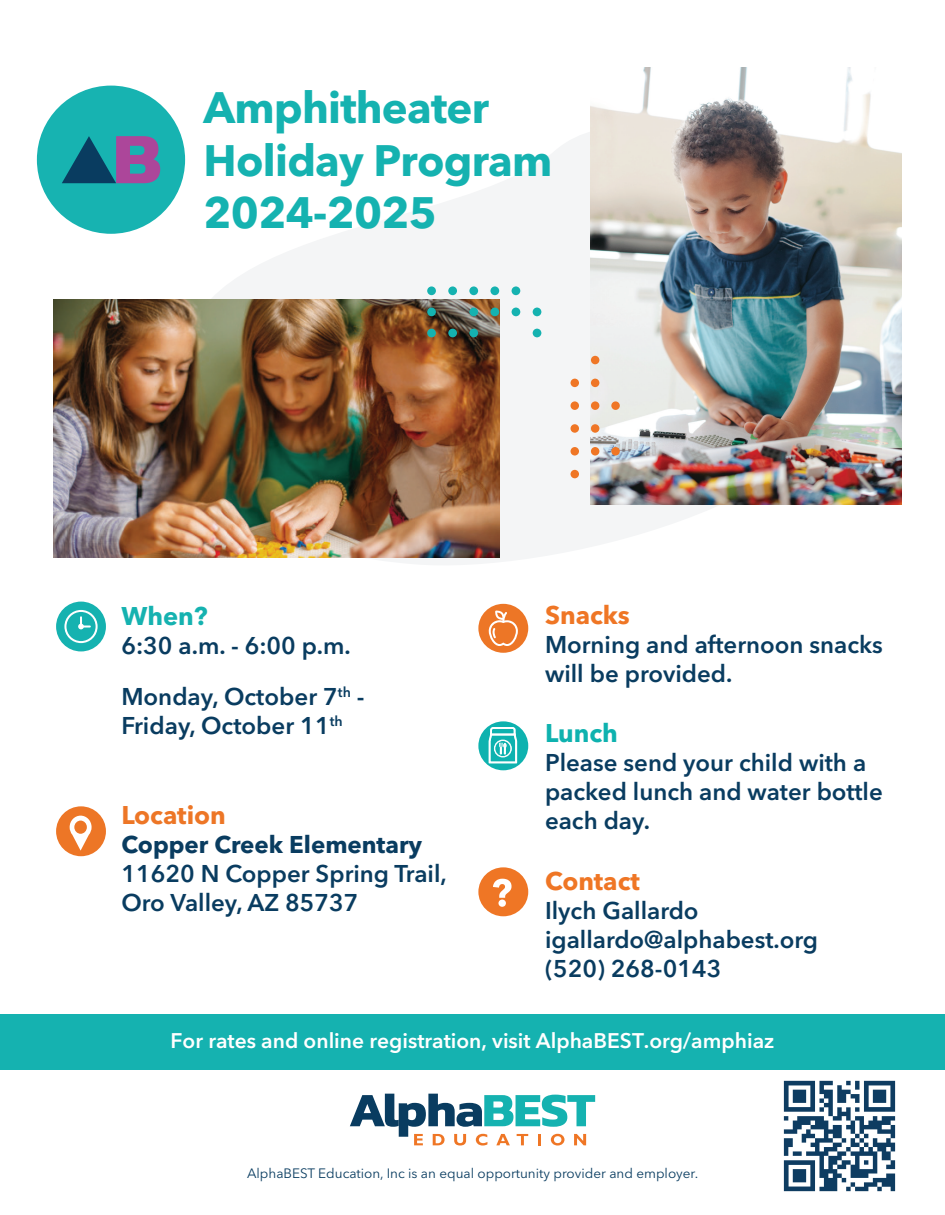
<style>
.page{position:relative;width:945px;height:1215px;background:#fff}
.page>*{position:absolute;margin:0;border:0;box-sizing:border-box;transform-origin:0 0}
.t1{font:700 43.65px/52.3px "Avenir Next LT Pro";letter-spacing:-.015em;color:#15b2b0}
.t2{font:700 25.35px "Avenir Next LT Pro";color:#ef7625}
.t3{font:700 25.35px "Avenir Next LT Pro";color:#ed7626}
.t4{font:700 25.35px "Avenir Next LT Pro";color:#15b2b0}
.t5{font:700 25.35px "Avenir Next LT Pro";color:#0eb2af}
.t6{font:600 24px/28.8px "Avenir Next LT Pro";color:#093c60}
.t7{font:700 24px "Avenir Next LT Pro";color:#093c60}
.t8{font:600 21px "Avenir Next LT Pro";color:#fff}
.t9{font:13.5px "Avenir Next LT Pro";color:#093c60}
</style>
<div class="page">
<div style="left:0;top:1014px;width:945px;height:56px;background:#15b2b0"></div>
<svg style="left:166px;top:106px;width:720px;height:459px"></svg>
<svg style="left:350px;top:1094px;width:245px;height:52px"></svg>
<img style="left:591px;top:68px;width:310px;height:436px">
<img style="left:54px;top:299px;width:445px;height:259px">
<div style="left:427px;top:329px;width:9px;height:8px;background:#15b2b0;border-radius:50%"></div>
<div style="left:427px;top:308px;width:9px;height:8px;background:#15b2b0;border-radius:50%"></div>
<div style="left:427px;top:286px;width:9px;height:9px;background:#15b2b0;border-radius:50%"></div>
<div style="left:448px;top:329px;width:9px;height:8px;background:#15b2b0;border-radius:50%"></div>
<div style="left:448px;top:286px;width:9px;height:9px;background:#15b2b0;border-radius:50%"></div>
<div style="left:469px;top:329px;width:9px;height:8px;background:#15b2b0;border-radius:50%"></div>
<div style="left:469px;top:308px;width:9px;height:8px;background:#15b2b0;border-radius:50%"></div>
<div style="left:469px;top:286px;width:9px;height:9px;background:#15b2b0;border-radius:50%"></div>
<div style="left:490px;top:308px;width:9px;height:8px;background:#15b2b0;border-radius:50%"></div>
<div style="left:490px;top:286px;width:9px;height:9px;background:#15b2b0;border-radius:50%"></div>
<div style="left:512px;top:308px;width:8px;height:8px;background:#15b2b0;border-radius:50%"></div>
<div style="left:512px;top:286px;width:8px;height:9px;background:#15b2b0;border-radius:50%"></div>
<div style="left:533px;top:329px;width:8px;height:8px;background:#15b2b0;border-radius:50%"></div>
<div style="left:533px;top:308px;width:8px;height:8px;background:#15b2b0;border-radius:50%"></div>
<div style="left:591px;top:356px;width:8px;height:8px;background:#ef7625;border-radius:50%"></div>
<div style="left:571px;top:379px;width:8px;height:8px;background:#ef7625;border-radius:50%"></div>
<div style="left:591px;top:379px;width:8px;height:8px;background:#ef7625;border-radius:50%"></div>
<div style="left:571px;top:401px;width:8px;height:9px;background:#ef7625;border-radius:50%"></div>
<div style="left:591px;top:401px;width:8px;height:9px;background:#ef7625;border-radius:50%"></div>
<div style="left:611px;top:401px;width:9px;height:9px;background:#ef7625;border-radius:50%"></div>
<div style="left:571px;top:424px;width:8px;height:9px;background:#ef7625;border-radius:50%"></div>
<div style="left:591px;top:424px;width:8px;height:9px;background:#ef7625;border-radius:50%"></div>
<div style="left:571px;top:447px;width:8px;height:9px;background:#ef7625;border-radius:50%"></div>
<div style="left:591px;top:447px;width:8px;height:9px;background:#ef7625;border-radius:50%"></div>
<div style="left:611px;top:447px;width:9px;height:9px;background:#ef7625;border-radius:50%"></div>
<div style="left:571px;top:470px;width:8px;height:8px;background:#ef7625;border-radius:50%"></div>
<div style="left:37px;top:86px;width:148px;height:148px;background:#17b3b1;border-radius:74px"></div>
<svg style="left:62px;top:136px;width:98px;height:47px"></svg>
<div style="left:478px;top:867px;width:50px;height:49px;background:#ef7625;border-radius:50%"></div>
<svg style="left:493px;top:879px;width:19px;height:28px"></svg>
<div style="left:478px;top:721px;width:50px;height:49px;background:#0eb2af;border-radius:50%"></div>
<svg style="left:488px;top:721px;width:29px;height:50px"></svg>
<div style="left:478px;top:604px;width:50px;height:49px;background:#ed7626;border-radius:50%"></div>
<svg style="left:489px;top:610px;width:29px;height:36px"></svg>
<div style="left:56px;top:806px;width:50px;height:50px;background:#ed7626;border-radius:50%"></div>
<svg style="left:70px;top:816px;width:22px;height:35px"></svg>
<div style="left:56px;top:602px;width:50px;height:49px;background:#15b2b0;border-radius:50%"></div>
<svg style="left:78px;top:615px;width:14px;height:14px"></svg>
<div style="left:64px;top:610px;width:34px;height:33px;border:2px solid #fff;border-radius:50%"></div>
<img style="left:783px;top:1080px;width:113px;height:112px">
<h1 class="t1" style="left:204px;top:82px;width:350px">Amphitheater<br>Holiday Program<br>2024-2025</h1>
<p class="t4" style="left:121px;top:601px;width:88px">When?</p>
<p class="t6" style="left:121px;top:620px;width:245px;line-height:51.2px">6:30 a.m. - 6:00 p.m.<br>Monday, October 7<sup>th</sup> -</p>
<p class="t6" style="left:121px;top:711px;width:223px">Friday, October 11<sup>th</sup></p>
<p class="t3" style="left:121px;top:800px;width:106px">Location</p>
<p class="t7" style="left:121px;top:830px;width:302px">Copper Creek Elementary</p>
<p class="t6" style="left:121px;top:859px;width:327px">11620 N Copper Spring Trail,<br>Oro Valley, AZ 85737</p>
<p class="t2" style="left:545px;top:599px;width:86px">Snacks</p>
<p class="t6" style="left:545px;top:630px;width:339px">Morning and afternoon snacks will be provided.</p>
<p class="t5" style="left:545px;top:718px;width:74px">Lunch</p>
<p class="t6" style="left:545px;top:748px;width:339px">Please send your child with a packed lunch and water bottle each day.</p>
<p class="t2" style="left:545px;top:866px;width:96px">Contact</p>
<p class="t6" style="left:545px;top:896px;width:274px">Ilych Gallardo igallardo@alphabest.org (520) 268-0143</p>
<p class="t8" style="left:171px;top:1028px;width:605px">For rates and online registration, visit AlphaBEST.org/amphiaz</p>
<p class="t9" style="left:247px;top:1165px;width:453px">AlphaBEST Education, Inc is an equal opportunity provider and employer.</p>
</div>
